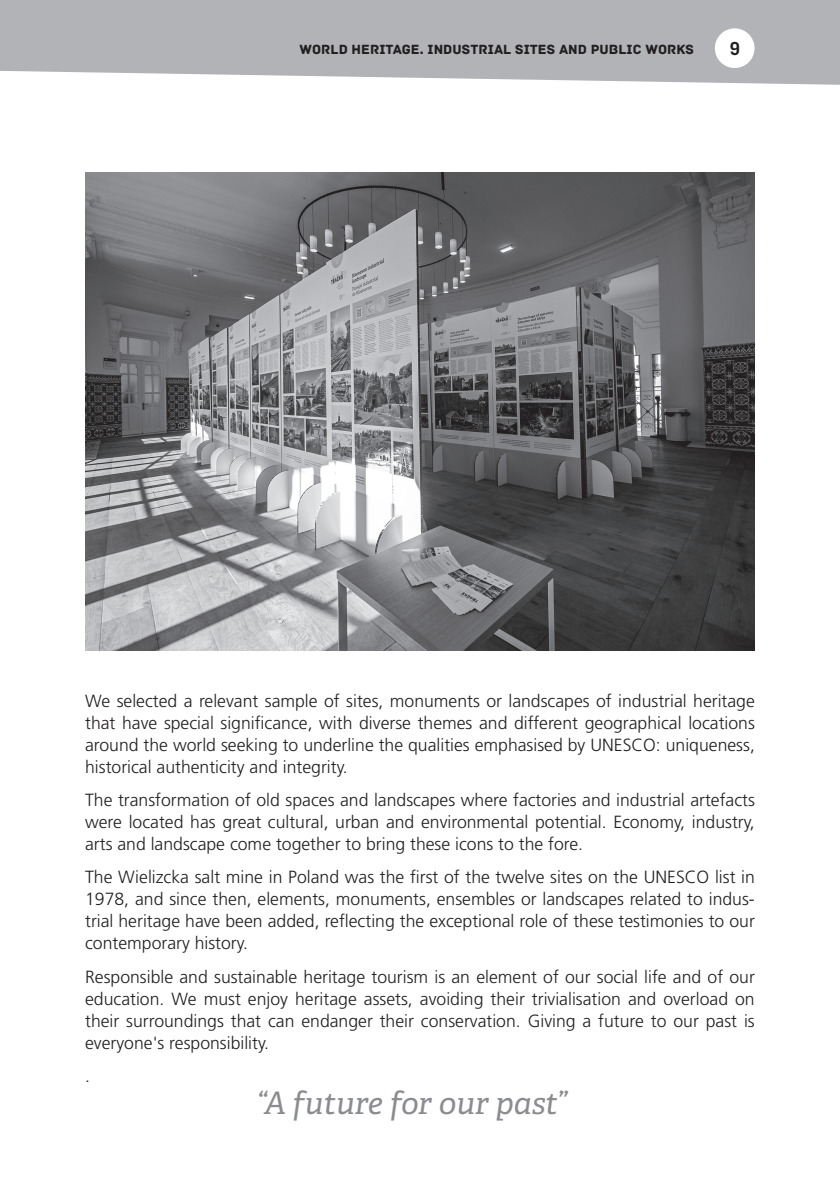
<style>
.page{position:relative;width:840px;height:1191px;background:#fff}
.page>*{position:absolute;margin:0;border:0;box-sizing:border-box;transform-origin:0 0}
.t1{font:italic 31px "Adelle";color:#8a8c8f}
.t2{font:700 18px "Trade Gothic LT Std";color:#231f20}
.t3{font:300 17.6px/22px "Frutiger LT Std";color:#231f20;text-align:justify}
.t4{font:14px "Archive";color:#231f20}
</style>
<div class="page">
<svg style="left:0;top:0;width:839px;height:85px;background:#b8b9bd"></svg>
<div style="left:714px;top:28px;width:40px;height:40px;background:#fff;border-radius:50%"></div>
<img style="left:85px;top:173px;width:669px;height:478px">
<p class="t4" style="left:299px;top:41px;width:396px">WORLD HERITAGE. INDUSTRIAL SITES AND PUBLIC WORKS</p>
<p class="t2" style="left:729px;top:37px;width:12px">9</p>
<p class="t3" style="left:85px;top:689px;width:671px">We selected a relevant sample of sites, monuments or landscapes of industrial heritage that have special significance, with diverse themes and different geographical locations around the world seeking to underline the qualities emphasised by UNESCO: uniqueness, historical authenticity and integrity.</p>
<p class="t3" style="left:85px;top:789px;width:671px">The transformation of old spaces and landscapes where factories and industrial artefacts were located has great cultural, urban and environmental potential. Economy, industry, arts and landscape come together to bring these icons to the fore.</p>
<p class="t3" style="left:85px;top:866px;width:671px">The Wielizcka salt mine in Poland was the first of the twelve sites on the UNESCO list in 1978, and since then, elements, monuments, ensembles or landscapes related to indus&shy;trial heritage have been added, reflecting the exceptional role of these testimonies to our contemporary history.</p>
<p class="t3" style="left:85px;top:965px;width:671px">Responsible and sustainable heritage tourism is an element of our social life and of our education. We must enjoy heritage assets, avoiding their trivialisation and overload on their surroundings that can endanger their conservation. Giving a future to our past is everyone's responsibility.</p>
<p class="t3" style="left:85px;top:1065px;width:6px">.</p>
<h1 class="t1" style="left:256px;top:1083px;width:312px">“A future for our past”</h1>
</div>
